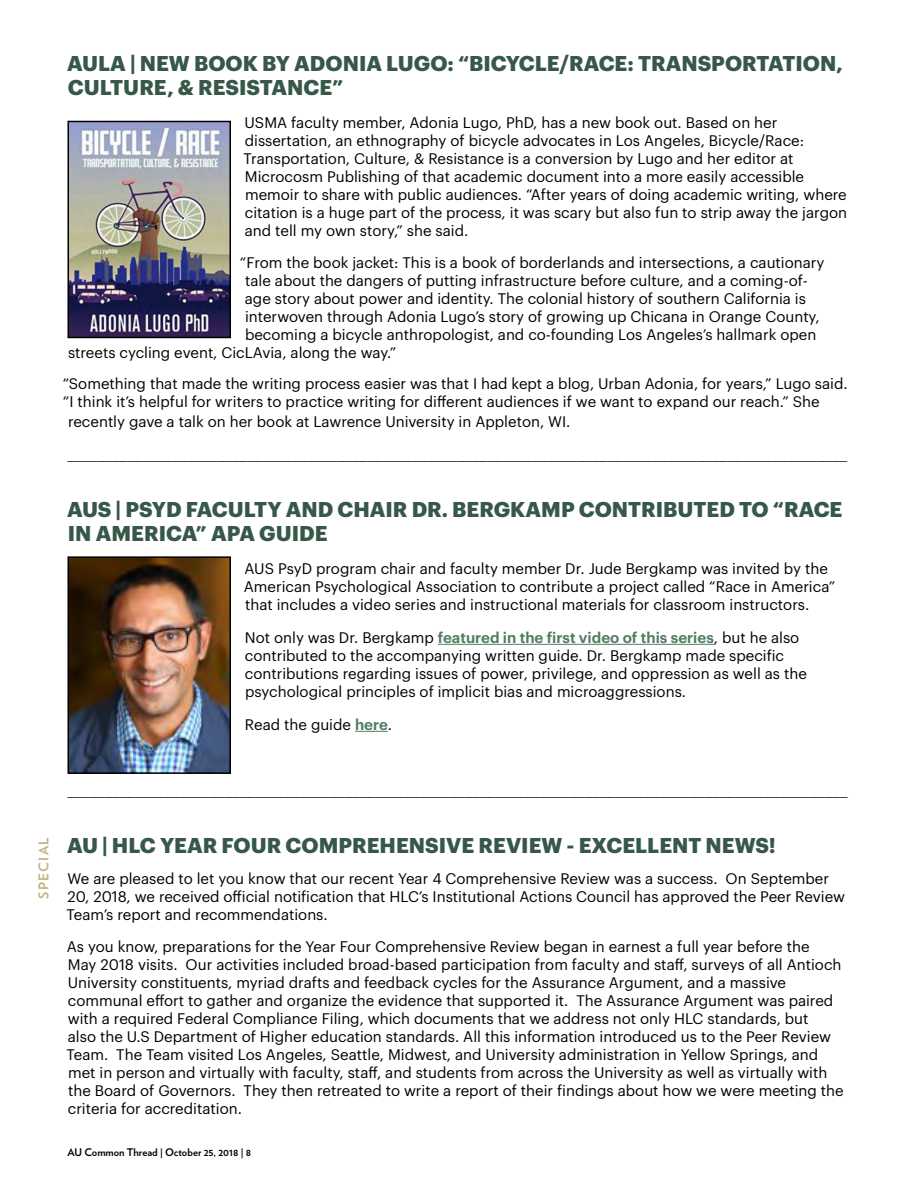
<style>
.page{position:relative;width:918px;height:1188px;background:#fff}
.page>*{position:absolute;margin:0;border:0;box-sizing:border-box;transform-origin:0 0}
.t1{font:700 21px/24px "Graphik";color:#375849}
.t2{font:15px/18px "Graphik";color:#000}
.t3{font:300 15px "Helvetica";color:#000}
.t4{font:700 13.5px "Verlag";letter-spacing:.1em;color:#c0b282}
.t5{font:700 10.5px "Verlag";color:#000}
.s1{font-weight:600;color:#517d61}
</style>
<div class="page">
<hr style="left:438px;top:644px;width:276px;height:1px;background:#517d61">
<hr style="left:355px;top:731px;width:33px;height:1px;background:#517d61">
<img style="left:71px;top:124px;width:157px;height:211px">
<div style="left:68px;top:121px;width:163px;height:217px;border:2px solid #000"></div>
<img style="left:71px;top:559px;width:157px;height:212px">
<div style="left:68px;top:556px;width:163px;height:218px;border:2px solid #000"></div>
<h1 class="t1" style="left:67px;top:50px;width:777px">AULA | NEW BOOK BY ADONIA LUGO: “BICYCLE/RACE: TRANSPORTATION,<br>CULTURE, &amp; RESISTANCE”</h1>
<p class="t2" style="left:243px;top:113px;width:605px">USMA faculty member, Adonia Lugo, PhD, has a new book out. Based on her dissertation, an ethnography of bicycle advocates in Los Angeles, Bicycle/Race:<br>Transportation, Culture, &amp; Resistance is a conversion by Lugo and her editor at Microcosm Publishing of that academic document into a more easily accessible memoir to share with public audiences. “After years of doing academic writing, where citation is a huge part of the process, it was scary but also fun to strip away the jargon and tell my own story,” she said.</p>
<p class="t2" style="left:240px;top:252px;width:586px">“From the book jacket: This is a book of borderlands and intersections, a cautionary</p>
<p class="t2" style="left:245px;top:270px;width:564px">tale about the dangers of putting infrastructure before culture, and a coming-of-</p>
<p class="t2" style="left:245px;top:288px;width:563px">age story about power and identity. The colonial history of southern California is</p>
<p class="t2" style="left:245px;top:306px;width:576px">interwoven through Adonia Lugo’s story of growing up Chicana in Orange County,</p>
<p class="t2" style="left:245px;top:324px;width:573px">becoming a bicycle anthropologist, and co-founding Los Angeles’s hallmark open</p>
<p class="t2" style="left:68px;top:342px;width:330px">streets cycling event, CicLAvia, along the way.”</p>
<p class="t2" style="left:63px;top:374px;width:786px">“Something that made the writing process easier was that I had kept a blog, Urban Adonia, for years,” Lugo said. “I think it’s helpful for writers to practice writing for different audiences if we want to expand our reach.” She</p>
<p class="t2" style="left:68px;top:411px;width:504px">recently gave a talk on her book at Lawrence University in Appleton, WI.</p>
<p class="t3" style="left:67px;top:442px;width:781px">________________________________________________________________________________________________________</p>
<h1 class="t1" style="left:67px;top:495px;width:777px">AUS | PSYD FACULTY AND CHAIR DR. BERGKAMP CONTRIBUTED TO “RACE<br>IN AMERICA” APA GUIDE</h1>
<p class="t2" style="left:244px;top:558px;width:593px">AUS PsyD program chair and faculty member Dr. Jude Bergkamp was invited by the<br>American Psychological Association to contribute a project called “Race in America” that includes a video series and instructional materials for classroom instructors.</p>
<p class="t2" style="left:245px;top:627px;width:564px">Not only was Dr. Bergkamp <span class="s1">featured in the first video of this series</span>, but he also contributed to the accompanying written guide. Dr. Bergkamp made specific contributions regarding issues of power, privilege, and oppression as well as the psychological principles of implicit bias and microaggressions.</p>
<p class="t2" style="left:245px;top:714px;width:149px">Read the guide <span class="s1">here</span>.</p>
<p class="t4" style="left:33px;top:899px;width:63px;rotate:-90deg">SPECIAL</p>
<p class="t3" style="left:68px;top:778px;width:781px">________________________________________________________________________________________________________</p>
<h1 class="t1" style="left:67px;top:831px;width:710px">AU | HLC YEAR FOUR COMPREHENSIVE REVIEW - EXCELLENT NEWS!</h1>
<p class="t2" style="left:66px;top:869px;width:780px">We are pleased to let you know that our recent Year 4 Comprehensive Review was a success. On September<br>20, 2018, we received official notification that HLC’s Institutional Actions Council has approved the Peer Review<br>Team’s report and recommendations.</p>
<p class="t2" style="left:66px;top:936px;width:779px">As you know, preparations for the Year Four Comprehensive Review began in earnest a full year before the<br>May 2018 visits. Our activities included broad-based participation from faculty and staff, surveys of all Antioch University constituents, myriad drafts and feedback cycles for the Assurance Argument, and a massive communal effort to gather and organize the evidence that supported it. The Assurance Argument was paired with a required Federal Compliance Filing, which documents that we address not only HLC standards, but<br>also the U.S Department of Higher education standards. All this information introduced us to the Peer Review Team. The Team visited Los Angeles, Seattle, Midwest, and University administration in Yellow Springs, and met in person and virtually with faculty, staff, and students from across the University as well as virtually with the Board of Governors. They then retreated to write a report of their findings about how we were meeting the criteria for accreditation.</p>
<p class="t5" style="left:68px;top:1144px;width:185px">AU Common Thread | October 25, 2018 | 8</p>
</div>
